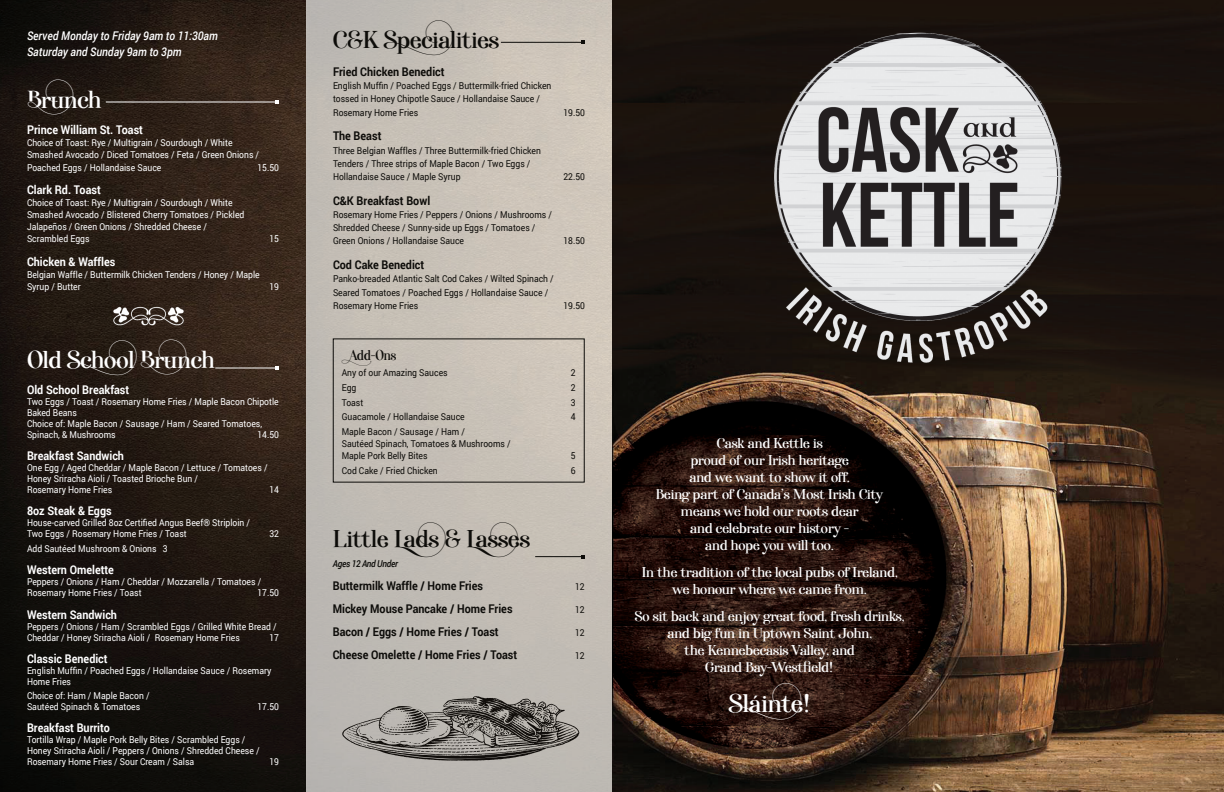
<style>
.page{position:relative;width:1224px;height:792px;background:#fff}
.page>*{position:absolute;margin:0;border:0;box-sizing:border-box;transform-origin:0 0}
.t1{font:25px "Afterglow";color:#fff}
.t2{font:24px "Afterglow";color:#0d0c09}
.t3{font:24px "Afterglow";color:#fff}
.t4{font:14px/17px "Afterglow";color:#fff;text-align:center}
.t5{font:14px "Afterglow";color:#0d0c09;scale:.9 1}
.t6{font:700 12px "Roboto";color:#0d0c09;scale:.9 1}
.t7{font:700 12px "Roboto";color:#fff;scale:.9 1}
.t8{font:italic 500 12px "Roboto";color:#fff;scale:.9 1}
.t9{font:9.5px/11px "Roboto";color:#fff;scale:.9 1}
.t10{font:9.5px/13.2px "Roboto";color:#0d0c09;scale:.9 1}
.t11{font:italic 500 9.5px "Roboto";letter-spacing:-.03em;color:#0d0c09;scale:.9 1}
</style>
<div class="page">
<img style="left:0;top:0;width:1224px;height:792px">
<img style="left:765px;top:27px;width:306px;height:342px">
<hr style="left:106px;top:102px;width:171px;height:1px;background:#fff">
<svg style="left:275px;top:100px;width:4px;height:4px"></svg>
<hr style="left:215px;top:368px;width:62px;height:1px;background:#fff">
<svg style="left:275px;top:366px;width:4px;height:4px"></svg>
<hr style="left:501px;top:42px;width:82px;height:1px;background:#0d0c09">
<svg style="left:582px;top:40px;width:4px;height:4px"></svg>
<img style="left:110px;top:305px;width:77px;height:22px">
<div style="left:333px;top:338px;width:252px;height:145px;border:1px solid #0d0c09"></div>
<hr style="left:535px;top:556px;width:48px;height:1px;background:#0d0c09">
<svg style="left:581px;top:555px;width:4px;height:4px"></svg>
<svg style="left:342px;top:696px;width:237px;height:65px;background:#8b8782"></svg>
<p class="t8" style="left:27px;top:27px;width:214px">Served Monday to Friday 9am to 11:30am</p>
<p class="t8" style="left:27px;top:43px;width:173px">Saturday and Sunday 9am to 3pm</p>
<p class="t3" style="left:27px;top:85px;width:76px">Brunch</p>
<p class="t7" style="left:27px;top:122px;width:130px">Prince William St. Toast</p>
<p class="t9" style="left:27px;top:137px;width:230px">Choice of Toast: Rye / Multigrain / Sourdough / White</p>
<p class="t9" style="left:27px;top:149px;width:259px;line-height:12.1px">Smashed Avocado / Diced Tomatoes / Feta / Green Onions /<br>Poached Eggs / Hollandaise Sauce</p>
<p class="t9" style="left:257px;top:161px;width:25px">15.50</p>
<p class="t7" style="left:27px;top:181px;width:84px">Clark Rd. Toast</p>
<p class="t9" style="left:27px;top:197px;width:230px">Choice of Toast: Rye / Multigrain / Sourdough / White</p>
<p class="t9" style="left:27px;top:208px;width:243px;line-height:12.1px">Smashed Avocado / Blistered Cherry Tomatoes / Pickled<br>Jalapeños / Green Onions / Shredded Cheese /</p>
<p class="t9" style="left:27px;top:233px;width:71px">Scrambled Eggs</p>
<p class="t9" style="left:269px;top:233px;width:12px">15</p>
<p class="t7" style="left:27px;top:253px;width:100px">Chicken &amp; Waffles</p>
<p class="t9" style="left:27px;top:268px;width:260px;line-height:12.1px">Belgian Waffle / Buttermilk Chicken Tenders / Honey / Maple<br>Syrup / Butter</p>
<p class="t9" style="left:269px;top:281px;width:12px">19</p>
<p class="t3" style="left:27px;top:346px;width:189px">Old School Brunch</p>
<p class="t7" style="left:27px;top:381px;width:115px">Old School Breakfast</p>
<p class="t9" style="left:27px;top:395px;width:281px">Two Eggs / Toast / Rosemary Home Fries / Maple Bacon Chipotle<br>Baked Beans</p>
<p class="t9" style="left:27px;top:417px;width:263px">Choice of: Maple Bacon / Sausage / Ham / Seared Tomatoes,<br>Spinach, &amp; Mushrooms</p>
<p class="t9" style="left:257px;top:428px;width:25px">14.50</p>
<p class="t7" style="left:27px;top:447px;width:109px">Breakfast Sandwich</p>
<p class="t9" style="left:27px;top:462px;width:269px">One Egg / Aged Cheddar / Maple Bacon / Lettuce / Tomatoes /<br>Honey Sriracha Aioli / Toasted Brioche Bun /</p>
<p class="t9" style="left:27px;top:484px;width:96px">Rosemary Home Fries</p>
<p class="t9" style="left:269px;top:484px;width:12px">14</p>
<p class="t7" style="left:27px;top:503px;width:96px">8oz Steak &amp; Eggs</p>
<p class="t9" style="left:27px;top:517px;width:249px">House-carved Grilled 8oz Certified Angus Beef® Striploin /</p>
<p class="t9" style="left:27px;top:528px;width:179px">Two Eggs / Rosemary Home Fries / Toast</p>
<p class="t9" style="left:269px;top:528px;width:12px">32</p>
<p class="t9" style="left:27px;top:543px;width:158px">Add Sautéed Mushroom &amp; Onions 3</p>
<p class="t7" style="left:27px;top:562px;width:98px">Western Omelette</p>
<p class="t9" style="left:27px;top:576px;width:262px">Peppers / Onions / Ham / Cheddar / Mozzarella / Tomatoes /<br>Rosemary Home Fries / Toast</p>
<p class="t9" style="left:257px;top:587px;width:25px">17.50</p>
<p class="t7" style="left:27px;top:606px;width:102px">Western Sandwich</p>
<p class="t9" style="left:27px;top:620px;width:279px">Peppers / Onions / Ham / Scrambled Eggs / Grilled White Bread /<br>Cheddar / Honey Sriracha Aioli / Rosemary Home Fries</p>
<p class="t9" style="left:269px;top:631px;width:12px">17</p>
<p class="t7" style="left:27px;top:650px;width:91px">Classic Benedict</p>
<p class="t9" style="left:27px;top:665px;width:273px">English Muffin / Poached Eggs / Hollandaise Sauce / Rosemary<br>Home Fries</p>
<p class="t9" style="left:27px;top:689px;width:138px">Choice of: Ham / Maple Bacon /</p>
<p class="t9" style="left:27px;top:700px;width:127px">Sautéed Spinach &amp; Tomatoes</p>
<p class="t9" style="left:257px;top:700px;width:25px">17.50</p>
<p class="t7" style="left:27px;top:719px;width:94px">Breakfast Burrito</p>
<p class="t9" style="left:27px;top:734px;width:244px">Tortilla Wrap / Maple Pork Belly Bites / Scrambled Eggs /</p>
<p class="t9" style="left:27px;top:745px;width:260px">Honey Sriracha Aioli / Peppers / Onions / Shredded Cheese /<br>Rosemary Home Fries / Sour Cream / Salsa</p>
<p class="t9" style="left:269px;top:756px;width:12px">19</p>
<p class="t2" style="left:333px;top:26px;width:168px">C&amp;K Specialities</p>
<p class="t6" style="left:333px;top:63px;width:126px">Fried Chicken Benedict</p>
<p class="t10" style="left:333px;top:79px;width:244px">English Muffin / Poached Eggs / Buttermilk-fried Chicken</p>
<p class="t10" style="left:333px;top:92px;width:232px">tossed in Honey Chipotle Sauce / Hollandaise Sauce /</p>
<p class="t10" style="left:333px;top:105px;width:96px">Rosemary Home Fries</p>
<p class="t10" style="left:563px;top:105px;width:25px">19.50</p>
<p class="t6" style="left:333px;top:128px;width:55px">The Beast</p>
<p class="t10" style="left:333px;top:143px;width:233px">Three Belgian Waffles / Three Buttermilk-fried Chicken</p>
<p class="t10" style="left:333px;top:156px;width:221px">Tenders / Three strips of Maple Bacon / Two Eggs /</p>
<p class="t10" style="left:333px;top:170px;width:143px">Hollandaise Sauce / Maple Syrup</p>
<p class="t10" style="left:563px;top:170px;width:25px">22.50</p>
<p class="t6" style="left:333px;top:192px;width:110px">C&amp;K Breakfast Bowl</p>
<p class="t10" style="left:333px;top:208px;width:245px">Rosemary Home Fries / Peppers / Onions / Mushrooms /<br>Shredded Cheese / Sunny-side up Eggs / Tomatoes /</p>
<p class="t10" style="left:333px;top:234px;width:147px">Green Onions / Hollandaise Sauce</p>
<p class="t10" style="left:563px;top:234px;width:25px">18.50</p>
<p class="t6" style="left:333px;top:256px;width:103px">Cod Cake Benedict</p>
<p class="t10" style="left:333px;top:272px;width:247px">Panko-breaded Atlantic Salt Cod Cakes / Wilted Spinach /</p>
<p class="t10" style="left:333px;top:285px;width:241px">Seared Tomatoes / Poached Eggs / Hollandaise Sauce /<br>Rosemary Home Fries</p>
<p class="t10" style="left:563px;top:299px;width:25px">19.50</p>
<p class="t5" style="left:350px;top:347px;width:53px">Add-Ons</p>
<p class="t10" style="left:342px;top:366px;width:119px">Any of our Amazing Sauces</p>
<p class="t10" style="left:571px;top:366px;width:7px">2</p>
<p class="t10" style="left:342px;top:381px;width:18px">Egg</p>
<p class="t10" style="left:571px;top:381px;width:7px">2</p>
<p class="t10" style="left:342px;top:395px;width:26px">Toast</p>
<p class="t10" style="left:571px;top:395px;width:7px">3</p>
<p class="t10" style="left:342px;top:410px;width:138px">Guacamole / Hollandaise Sauce</p>
<p class="t10" style="left:571px;top:410px;width:7px">4</p>
<p class="t10" style="left:342px;top:424px;width:138px">Maple Bacon / Sausage / Ham /</p>
<p class="t10" style="left:342px;top:437px;width:189px">Sautéed Spinach, Tomatoes &amp; Mushrooms /</p>
<p class="t10" style="left:342px;top:449px;width:97px">Maple Pork Belly Bites</p>
<p class="t10" style="left:571px;top:449px;width:7px">5</p>
<p class="t10" style="left:342px;top:463px;width:108px">Cod Cake / Fried Chicken</p>
<p class="t10" style="left:571px;top:463px;width:7px">6</p>
<p class="t2" style="left:333px;top:524px;width:199px">Little Lads &amp; Lasses</p>
<p class="t11" style="left:333px;top:557px;width:74px">Ages 12 And Under</p>
<p class="t6" style="left:333px;top:577px;width:169px">Buttermilk Waffle / Home Fries</p>
<p class="t10" style="left:575px;top:580px;width:12px">12</p>
<p class="t6" style="left:333px;top:600px;width:201px">Mickey Mouse Pancake / Home Fries</p>
<p class="t10" style="left:575px;top:603px;width:12px">12</p>
<p class="t6" style="left:333px;top:623px;width:186px">Bacon / Eggs / Home Fries / Toast</p>
<p class="t10" style="left:575px;top:626px;width:12px">12</p>
<p class="t6" style="left:333px;top:647px;width:207px">Cheese Omelette / Home Fries / Toast</p>
<p class="t10" style="left:575px;top:649px;width:12px">12</p>
<p class="t4" style="left:689px;top:434px;width:162px">Cask and Kettle is<br>proud of our Irish heritage and we want to show it off.</p>
<p class="t4" style="left:656px;top:485px;width:228px">Being part of Canada’s Most Irish City means we hold our roots dear</p>
<p class="t4" style="left:690px;top:519px;width:160px">and celebrate our history -</p>
<p class="t4" style="left:705px;top:536px;width:130px">and hope you will too.</p>
<p class="t4" style="left:642px;top:563px;width:257px">In the tradition of the local pubs of Ireland,</p>
<p class="t4" style="left:672px;top:580px;width:196px">we honour where we came from.</p>
<p class="t4" style="left:635px;top:607px;width:271px">So sit back and enjoy great food, fresh drinks, and big fun in Uptown Saint John,</p>
<p class="t4" style="left:685px;top:641px;width:172px">the Kennebecasis Valley, and</p>
<p class="t4" style="left:705px;top:658px;width:130px">Grand Bay-Westfield!</p>
<p class="t1" style="left:729px;top:689px;width:83px">Sláinte!</p>
</div>
